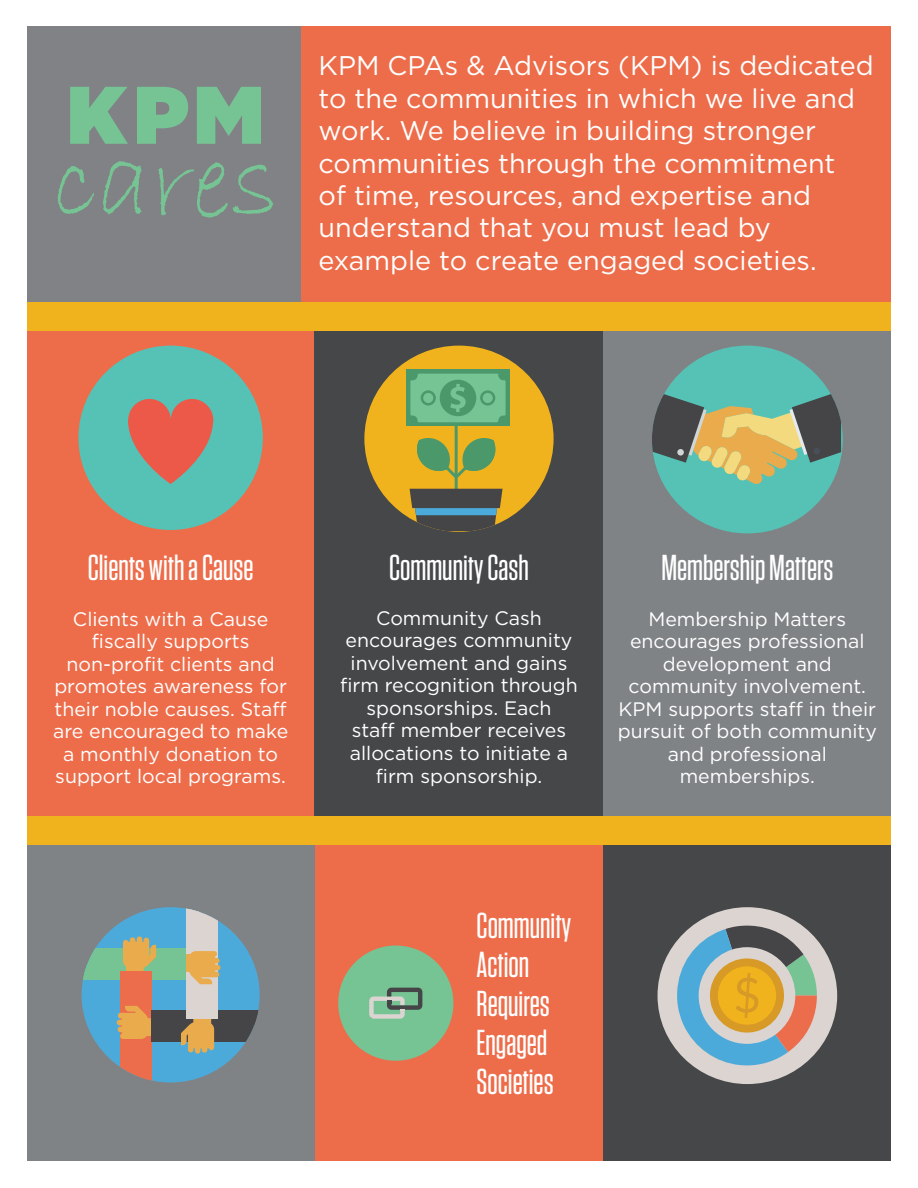
<style>
.page{position:relative;width:918px;height:1188px;background:#fff}
.page>*{position:absolute;margin:0;border:0;box-sizing:border-box;transform-origin:0 0}
.t1{font:109.2px "Bradley Hand ITC";color:#76c394}
.t2{font:500 36px "Tungsten Narrow";color:#fff}
.t3{font:27px/32.4px "Gotham HTF";color:#fff}
.t4{font:19.5px/22.5px "Gotham HTF";color:#fff;text-align:center}
</style>
<div class="page">
<div style="left:314px;top:832px;width:290px;height:329px;background:#ed6d4b"></div>
<div style="left:27px;top:825px;width:287px;height:336px;background:#808385"></div>
<div style="left:604px;top:832px;width:287px;height:329px;background:#454748"></div>
<div style="left:27px;top:330px;width:287px;height:495px;background:#ed6d4b"></div>
<div style="left:314px;top:330px;width:290px;height:495px;background:#454748"></div>
<div style="left:604px;top:329px;width:287px;height:495px;background:#808385"></div>
<div style="left:27px;top:26px;width:277px;height:276px;background:#808285"></div>
<div style="left:301px;top:26px;width:590px;height:276px;background:#ed6d4b"></div>
<svg style="left:70px;top:87px;width:58px;height:57px"></svg>
<svg style="left:137px;top:87px;width:51px;height:57px"></svg>
<svg style="left:197px;top:87px;width:64px;height:57px"></svg>
<div style="left:27px;top:302px;width:864px;height:28px;background:#f1b31d"></div>
<div style="left:27px;top:816px;width:864px;height:28px;background:#f1b31d"></div>
<div style="left:82px;top:907px;width:178px;height:176px;background:#4caada;border-radius:50%"></div>
<svg style="left:199px;top:912px;width:18px;height:81px"></svg>
<div style="left:186px;top:907px;width:13px;height:112px;background:#dbd4d1"></div>
<svg style="left:174px;top:951px;width:46px;height:33px"></svg>
<div style="left:82px;top:948px;width:104px;height:31px;background:#76c394"></div>
<svg style="left:123px;top:936px;width:33px;height:47px"></svg>
<div style="left:120px;top:971px;width:31px;height:111px;background:#ec6d4c"></div>
<svg style="left:117px;top:1006px;width:46px;height:33px"></svg>
<div style="left:151px;top:1011px;width:107px;height:31px;background:#454547"></div>
<svg style="left:181px;top:1010px;width:33px;height:44px"></svg>
<div style="left:186px;top:993px;width:31px;height:26px;background:#dbd4d1"></div>
<div style="left:78px;top:346px;width:185px;height:184px;background:#55c2b5;border-radius:50%"></div>
<svg style="left:128px;top:399px;width:85px;height:85px"></svg>
<div style="left:364px;top:346px;width:190px;height:186px;background:#f1b31d;border-radius:50%"></div>
<div style="left:406px;top:370px;width:104px;height:56px;background:#4b986b"></div>
<svg style="left:410px;top:374px;width:96px;height:157px"></svg>
<div style="left:652px;top:346px;width:191px;height:187px;background:#55c2b5;border-radius:50%"></div>
<svg style="left:652px;top:389px;width:189px;height:96px"></svg>
<div style="left:677px;top:449px;width:7px;height:7px;background:#cfd6d6;border-radius:50%"></div>
<div style="left:813px;top:448px;width:7px;height:6px;background:#494f59;border-radius:50%"></div>
<div style="left:658px;top:907px;width:179px;height:177px;background:#dbd4d1;border-radius:50%"></div>
<svg style="left:677px;top:926px;width:141px;height:140px"></svg>
<div style="left:338px;top:946px;width:115px;height:115px;background:#76c394;border-radius:50%"></div>
<svg style="left:369px;top:988px;width:53px;height:31px"></svg>
<h1 class="t1" style="left:52px;top:112px;width:228px">cares</h1>
<p class="t3" style="left:319px;top:49px;width:557px">KPM CPAs &amp; Advisors (KPM) is dedicated to the communities in which we live and work. We believe in building stronger communities through the commitment<br>of time, resources, and expertise and understand that you must lead by example to create engaged societies.</p>
<p class="t2" style="left:88px;top:549px;width:167px">Clients with a Cause</p>
<p class="t4" style="left:53px;top:607px;width:237px">Clients with a Cause fiscally supports non-profit clients and promotes awareness for their noble causes. Staff are encouraged to make a monthly donation to support local programs.</p>
<p class="t2" style="left:389px;top:549px;width:141px">Community Cash</p>
<p class="t4" style="left:340px;top:606px;width:239px">Community Cash encourages community involvement and gains firm recognition through sponsorships. Each<br>staff member receives allocations to initiate a firm sponsorship.</p>
<p class="t2" style="left:661px;top:549px;width:174px">Membership Matters</p>
<p class="t4" style="left:618px;top:607px;width:261px">Membership Matters encourages professional development and community involvement.<br>KPM supports staff in their pursuit of both community and professional memberships.</p>
<p class="t2" style="left:477px;top:907px;width:96px">Community</p>
<p class="t2" style="left:477px;top:946px;width:54px">Action</p>
<p class="t2" style="left:477px;top:985px;width:75px">Requires</p>
<p class="t2" style="left:477px;top:1024px;width:72px">Engaged</p>
<p class="t2" style="left:477px;top:1063px;width:79px">Societies</p>
</div>
